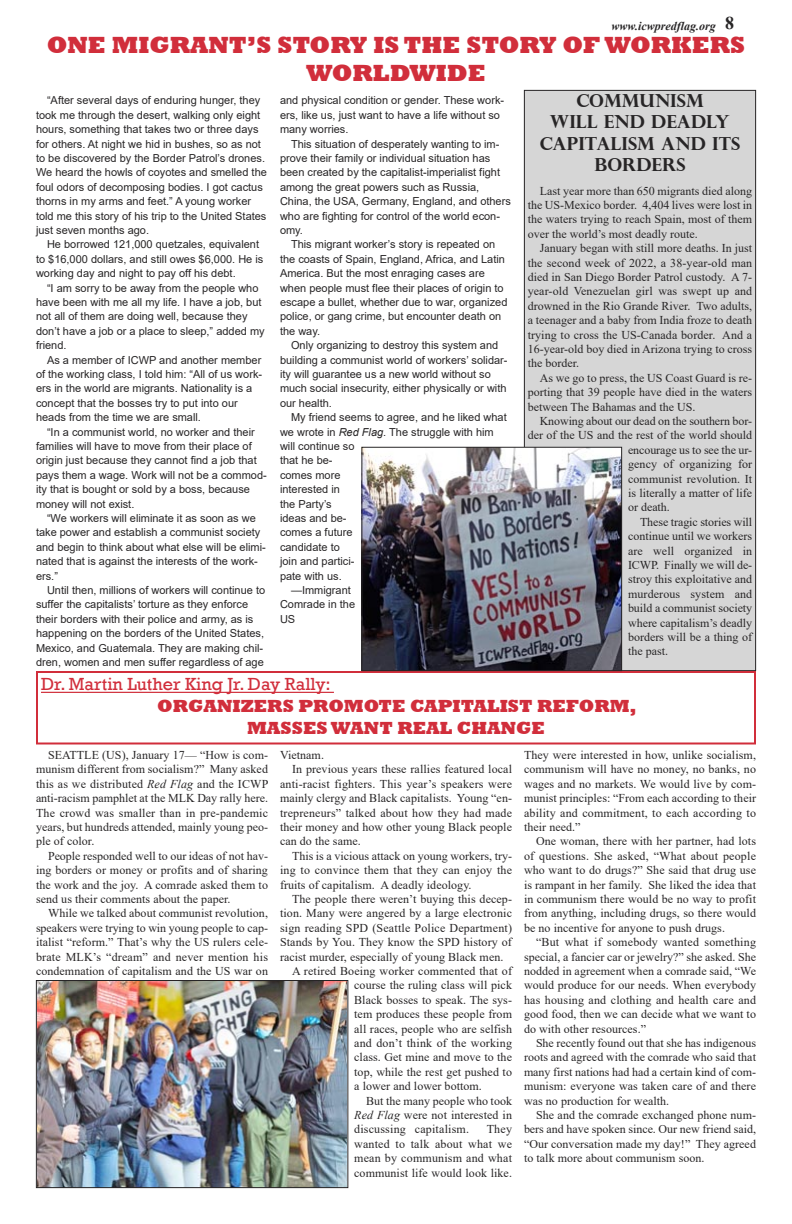
<style>
.page{position:relative;width:792px;height:1224px;background:#fff}
.page>*{position:absolute;margin:0;border:0;box-sizing:border-box;transform-origin:0 0}
.t1{font:800 24px/28.8px "Rockwell";color:#d12e3b;text-align:center}
.t2{font:800 18px/21.6px "Rockwell";color:#d12e3b;text-align:center}
.t3{font:700 18px/21.6px "Perpetua Titling";color:#272526;text-align:center}
.t4{font:18px "Rockwell";color:#d12e3b}
.t5{font:700 18px "Times New Roman";color:#272526}
.t6{font:12px/14.4px "Times New Roman";letter-spacing:.005em;color:#272526;text-align:justify}
.t7{font:italic 700 12px "Times New Roman";color:#272526}
.t8{font:11px/14.4px "Arial";color:#272526}
.s1{font-style:italic}
</style>
<div class="page">
<div style="left:524px;top:90px;width:232px;height:581px;background:#d6d6d6"></div>
<img style="left:38px;top:982px;width:308px;height:204px">
<div style="left:36px;top:980px;width:312px;height:208px;border:1px solid #272526"></div>
<div style="left:36px;top:671px;width:720px;height:74px;border:2px solid #d12e3b"></div>
<hr style="left:41px;top:692px;width:293px;height:1px;background:#d12e3b">
<img style="left:364px;top:449px;width:256px;height:220px">
<div style="left:362px;top:447px;width:260px;height:224px;border:1px solid #272526"></div>
<p class="t7" style="left:612px;top:19px;width:106px">www.icwpredflag.org</p>
<p class="t5" style="left:725px;top:13px;width:10px">8</p>
<p class="t1" style="left:47px;top:30px;width:700px">ONE MIGRANT’S STORY IS THE STORY OF WORKERS<br>WORLDWIDE</p>
<p class="t8" style="left:36px;top:93px;width:232px;text-indent:11px">“After several days of enduring hunger, they took me through the desert, walking only eight hours, something that takes two or three days for others. At night we hid in bushes, so as not to be discovered by the Border Patrol’s drones.<br>We heard the howls of coyotes and smelled the foul odors of decomposing bodies. I got cactus thorns in my arms and feet.” A young worker told me this story of his trip to the United States just seven months ago.</p>
<p class="t8" style="left:36px;top:237px;width:229px;text-indent:11px">He borrowed 121,000 quetzales, equivalent to $16,000 dollars, and still owes $6,000. He is working day and night to pay off his debt.</p>
<p class="t8" style="left:36px;top:281px;width:230px;text-indent:11px">“I am sorry to be away from the people who have been with me all my life. I have a job, but not all of them are doing well, because they don’t have a job or a place to sleep,” added my friend.</p>
<p class="t8" style="left:36px;top:353px;width:228px;text-indent:11px">As a member of ICWP and another member of the working class, I told him: “All of us work&shy;ers in the world are migrants. Nationality is a concept that the bosses try to put into our heads from the time we are small.</p>
<p class="t8" style="left:36px;top:425px;width:232px;text-indent:11px">“In a communist world, no worker and their families will have to move from their place of origin just because they cannot find a job that pays them a wage. Work will not be a commod&shy;ity that is bought or sold by a boss, because money will not exist.</p>
<p class="t8" style="left:36px;top:511px;width:231px;text-indent:11px">“We workers will eliminate it as soon as we take power and establish a communist society and begin to think about what else will be elimi&shy;nated that is against the interests of the work&shy;ers.”</p>
<p class="t8" style="left:36px;top:583px;width:231px;text-indent:11px">Until then, millions of workers will continue to suffer the capitalists’ torture as they enforce their borders with their police and army, as is happening on the borders of the United States, Mexico, and Guatemala. They are making chil&shy;dren, women and men suffer regardless of age</p>
<p class="t3" style="left:540px;top:91px;width:202px">COMMUNISM<br>WILL END DEADLY<br>CAPITALISM AND ITS<br>BORDERS</p>
<p class="t6" style="left:528px;top:183px;width:226px;text-indent:12px">Last year more than 650 migrants died along the US-Mexico border. 4,404 lives were lost in the waters trying to reach Spain, most of them over the world’s most deadly route.</p>
<p class="t6" style="left:528px;top:241px;width:226px;text-indent:12px">January began with still more deaths. In just the second week of 2022, a 38-year-old man died in San Diego Border Patrol custody. A 7- year-old Venezuelan girl was swept up and drowned in the Rio Grande River. Two adults, a teenager and a baby from India froze to death trying to cross the US-Canada border. And a 16-year-old boy died in Arizona trying to cross the border.</p>
<p class="t6" style="left:528px;top:370px;width:226px;text-indent:12px">As we go to press, the US Coast Guard is re&shy;porting that 39 people have died in the waters between The Bahamas and the US.</p>
<p class="t6" style="left:540px;top:414px;width:214px">Knowing about our dead on the southern bor-</p>
<p class="t6" style="left:528px;top:428px;width:226px">der of the US and the rest of the world should</p>
<p class="t6" style="left:628px;top:442px;width:125px">encourage us to see the ur-</p>
<p class="t6" style="left:628px;top:457px;width:126px">gency of organizing for</p>
<p class="t6" style="left:628px;top:471px;width:126px">communist revolution. It</p>
<p class="t6" style="left:628px;top:486px;width:126px">is literally a matter of life</p>
<p class="t6" style="left:628px;top:500px;width:43px">or death.</p>
<p class="t6" style="left:628px;top:514px;width:126px;text-indent:12px">These tragic stories will continue until we workers are well organized in ICWP. Finally we will de&shy;stroy this exploitative and murderous system and build a communist society where capitalism’s deadly borders will be a thing of the past.</p>
<p class="t8" style="left:280px;top:93px;width:226px">and physical condition or gender. These work&shy;ers, like us, just want to have a life without so many worries.</p>
<p class="t8" style="left:280px;top:137px;width:232px;text-indent:11px">This situation of desperately wanting to im&shy;prove their family or individual situation has been created by the capitalist-imperialist fight among the great powers such as Russia, China, the USA, Germany, England, and others who are fighting for control of the world econ&shy;omy.</p>
<p class="t8" style="left:280px;top:237px;width:229px;text-indent:11px">This migrant worker’s story is repeated on the coasts of Spain, England, Africa, and Latin America. But the most enraging cases are when people must flee their places of origin to escape a bullet, whether due to war, organized police, or gang crime, but encounter death on the way.</p>
<p class="t8" style="left:280px;top:338px;width:229px;text-indent:11px">Only organizing to destroy this system and building a communist world of workers’ solidar&shy;ity will guarantee us a new world without so much social insecurity, either physically or with our health.</p>
<p class="t8" style="left:280px;top:410px;width:228px;text-indent:11px">My friend seems to agree, and he liked what we wrote in <span class="s1">Red Flag</span>. The struggle with him will continue so<br>that he be-<br>comes more<br>interested in<br>the Party’s<br>ideas and be-<br>comes a future<br>candidate to<br>join and partici-<br>pate with us.</p>
<p class="t8" style="left:280px;top:583px;width:77px;text-indent:11px">—Immigrant<br>Comrade in the<br>US</p>
<p class="t4" style="left:41px;top:673px;width:291px">Dr. Martin Luther King Jr. Day Rally:</p>
<p class="t2" style="left:157px;top:695px;width:481px">ORGANIZERS PROMOTE CAPITALIST REFORM,<br>MASSES WANT REAL CHANGE</p>
<p class="t6" style="left:36px;top:748px;width:234px;text-indent:12px">SEATTLE (US), January 17— “How is com&shy;munism different from socialism?” Many asked this as we distributed <span class="s1">Red Flag</span> and the ICWP anti-racism pamphlet at the MLK Day rally here.<br>The crowd was smaller than in pre-pandemic years, but hundreds attended, mainly young peo&shy;ple of color.</p>
<p class="t6" style="left:36px;top:848px;width:234px;text-indent:12px">People responded well to our ideas of not hav&shy;ing borders or money or profits and of sharing the work and the joy. A comrade asked them to send us their comments about the paper.</p>
<p class="t6" style="left:36px;top:906px;width:234px;text-indent:12px">While we talked about communist revolution, speakers were trying to win young people to cap&shy;italist “reform.” That’s why the US rulers cele&shy;brate MLK’s “dream” and never mention his condemnation of capitalism and the US war on</p>
<p class="t6" style="left:280px;top:748px;width:46px">Vietnam.</p>
<p class="t6" style="left:280px;top:762px;width:234px;text-indent:12px">In previous years these rallies featured local anti-racist fighters. This year’s speakers were mainly clergy and Black capitalists. Young “en&shy;trepreneurs” talked about how they had made their money and how other young Black people can do the same.</p>
<p class="t6" style="left:280px;top:848px;width:234px;text-indent:12px">This is a vicious attack on young workers, try&shy;ing to convince them that they can enjoy the fruits of capitalism. A deadly ideology.</p>
<p class="t6" style="left:280px;top:892px;width:234px;text-indent:12px">The people there weren’t buying this decep&shy;tion. Many were angered by a large electronic sign reading SPD (Seattle Police Department)<br>Stands by You. They know the SPD history of racist murder, especially of young Black men.</p>
<p class="t6" style="left:354px;top:964px;width:159px;text-indent:-62px">A retired Boeing worker commented that of course the ruling class will pick Black bosses to speak. The sys&shy;tem produces these people from all races, people who are selfish and don’t think of the working class. Get mine and move to the top, while the rest get pushed to a lower and lower bottom.</p>
<p class="t6" style="left:354px;top:1093px;width:159px;text-indent:12px">But the many people who took <span class="s1">Red Flag</span> were not interested in discussing capitalism.</p>
<p class="t6" style="left:354px;top:1122px;width:159px;text-indent:133px">They wanted to talk about what we mean by communism and what communist life would look like.</p>
<p class="t6" style="left:524px;top:748px;width:234px">They were interested in how, unlike socialism, communism will have no money, no banks, no wages and no markets. We would live by com&shy;munist principles: “From each according to their ability and commitment, to each according to their need.”</p>
<p class="t6" style="left:524px;top:834px;width:234px;text-indent:12px">One woman, there with her partner, had lots of questions. She asked, “What about people who want to do drugs?” She said that drug use is rampant in her family. She liked the idea that in communism there would be no way to profit from anything, including drugs, so there would be no incentive for anyone to push drugs.</p>
<p class="t6" style="left:524px;top:935px;width:234px;text-indent:12px">“But what if somebody wanted something special, a fancier car or jewelry?” she asked. She nodded in agreement when a comrade said, “We would produce for our needs. When everybody has housing and clothing and health care and good food, then we can decide what we want to do with other resources.”</p>
<p class="t6" style="left:524px;top:1036px;width:234px;text-indent:12px">She recently found out that she has indigenous roots and agreed with the comrade who said that many first nations had had a certain kind of com&shy;munism: everyone was taken care of and there was no production for wealth.</p>
<p class="t6" style="left:524px;top:1108px;width:234px;text-indent:12px">She and the comrade exchanged phone num&shy;bers and have spoken since. Our new friend said, “Our conversation made my day!” They agreed to talk more about communism soon.</p>
</div>
